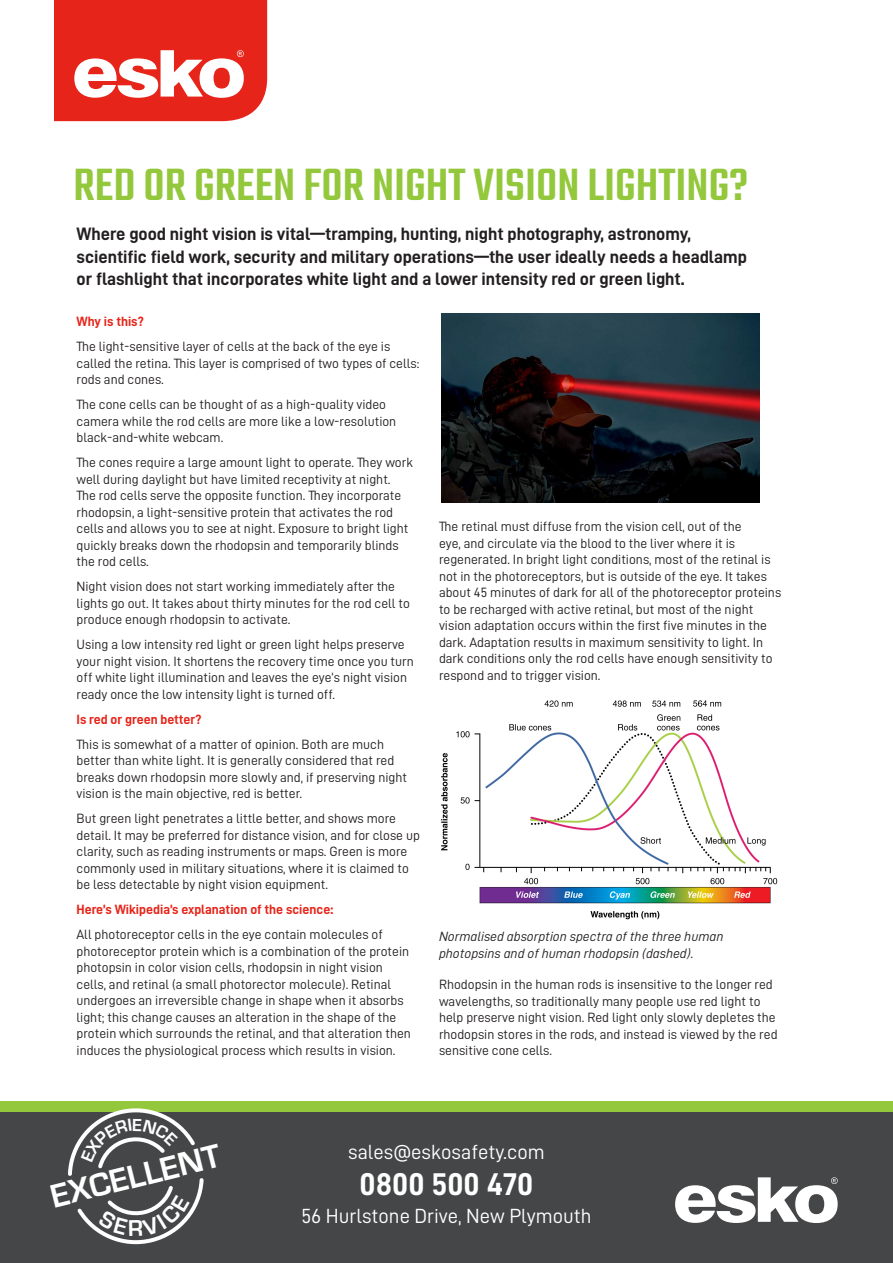
<style>
.page{position:relative;width:893px;height:1263px;background:#fff}
.page>*{position:absolute;margin:0;border:0;box-sizing:border-box;transform-origin:0 0}
.t1{font:500 49.65px "Teko";color:#94c83c}
.t2{font:700 33.9px "Eurostile";color:#fff}
.New_Buletts{font:31.5px "D DIN Bold";color:#fff}
.New_Buletts-2{font:20.55px "D DIN";color:#fff}
.t3{font:18px/22.5px "D DIN Bold";color:#231f20}
.t4{font:13.5px/16.5px "D DIN";color:#231f20}
.t5{font:13.5px/16.5px "D DIN Italic";color:#231f20}
.t6{font:13.5px "D DIN Bold";color:#e72419}
</style>
<div class="page">
<img style="left:441px;top:700px;width:337px;height:220px">
<svg style="left:54px;top:0;width:213px;height:121px"></svg>
<div style="left:0;top:1101px;width:893px;height:162px;background:#454647"></div>
<div style="left:0;top:1101px;width:893px;height:11px;background:#94c83c"></div>
<svg style="left:675px;top:1177px;width:163px;height:46px"></svg>
<img style="left:441px;top:314px;width:318px;height:188px">
<svg style="left:68px;top:1108px;width:136px;height:137px"></svg>
<p class="t1" style="left:74px;top:156px;width:676px">RED OR GREEN FOR NIGHT VISION LIGHTING?</p>
<p class="t3" style="left:77px;top:222px;width:672px">Where good night vision is vital—tramping, hunting, night photography, astronomy, scientific field work, security and military operations—the user ideally needs a headlamp or flashlight that incorporates white light and a lower intensity red or green light.</p>
<p class="t6" style="left:77px;top:314px;width:69px">Why is this?</p>
<p class="t4" style="left:77px;top:338px;width:344px">The light-sensitive layer of cells at the back of the eye is called the retina. This layer is comprised of two types of cells: rods and cones.</p>
<p class="t4" style="left:77px;top:396px;width:321px">The cone cells can be thought of as a high-quality video camera while the rod cells are more like a low-resolution black-and-white webcam.</p>
<p class="t4" style="left:77px;top:454px;width:338px">The cones require a large amount light to operate. They work well during daylight but have limited receptivity at night.<br>The rod cells serve the opposite function. They incorporate rhodopsin, a light-sensitive protein that activates the rod cells and allows you to see at night. Exposure to bright light quickly breaks down the rhodopsin and temporarily blinds the rod cells.</p>
<p class="t4" style="left:77px;top:578px;width:335px">Night vision does not start working immediately after the lights go out. It takes about thirty minutes for the rod cell to produce enough rhodopsin to activate.</p>
<p class="t4" style="left:77px;top:636px;width:339px">Using a low intensity red light or green light helps preserve your night vision. It shortens the recovery time once you turn off white light illumination and leaves the eye’s night vision ready once the low intensity light is turned off.</p>
<p class="t6" style="left:77px;top:711px;width:126px">Is red or green better?</p>
<p class="t4" style="left:77px;top:735px;width:332px">This is somewhat of a matter of opinion. Both are much better than white light. It is generally considered that red breaks down rhodopsin more slowly and, if preserving night vision is the main objective, red is better.</p>
<p class="t4" style="left:77px;top:810px;width:345px">But green light penetrates a little better, and shows more detail. It may be preferred for distance vision, and for close up clarity, such as reading instruments or maps. Green is more commonly used in military situations, where it is claimed to be less detectable by night vision equipment.</p>
<p class="t6" style="left:77px;top:902px;width:258px">Here’s Wikipedia’s explanation of the science:</p>
<p class="t4" style="left:77px;top:926px;width:336px">All photoreceptor cells in the eye contain molecules of photoreceptor protein which is a combination of the protein photopsin in color vision cells, rhodopsin in night vision cells, and retinal (a small photorector molecule). Retinal undergoes an irreversible change in shape when it absorbs light; this change causes an alteration in the shape of the protein which surrounds the retinal, and that alteration then induces the physiological process which results in vision.</p>
<p class="t4" style="left:439px;top:518px;width:344px">The retinal must diffuse from the vision cell, out of the<br>eye, and circulate via the blood to the liver where it is regenerated. In bright light conditions, most of the retinal is not in the photoreceptors, but is outside of the eye. It takes about 45 minutes of dark for all of the photoreceptor proteins to be recharged with active retinal, but most of the night vision adaptation occurs within the first five minutes in the dark. Adaptation results in maximum sensitivity to light. In dark conditions only the rod cells have enough sensitivity to respond and to trigger vision.</p>
<p class="t5" style="left:439px;top:928px;width:286px">Normalised absorption spectra of the three human photopsins and of human rhodopsin (dashed).</p>
<p class="t4" style="left:439px;top:976px;width:340px">Rhodopsin in the human rods is insensitive to the longer red wavelengths, so traditionally many people use red light to help preserve night vision. Red light only slowly depletes the rhodopsin stores in the rods, and instead is viewed by the red sensitive cone cells.</p>
<p class="t2" style="left:47px;top:1179px;width:175px;rotate:-14deg">EXCELLENT</p>
<p class="New_Buletts-2" style="left:348px;top:1140px;width:198px">sales@eskosafety.com</p>
<p class="New_Buletts" style="left:360px;top:1166px;width:175px">0800 500 470</p>
<p class="New_Buletts-2" style="left:301px;top:1205px;width:292px">56 Hurlstone Drive, New Plymouth</p>
</div>
